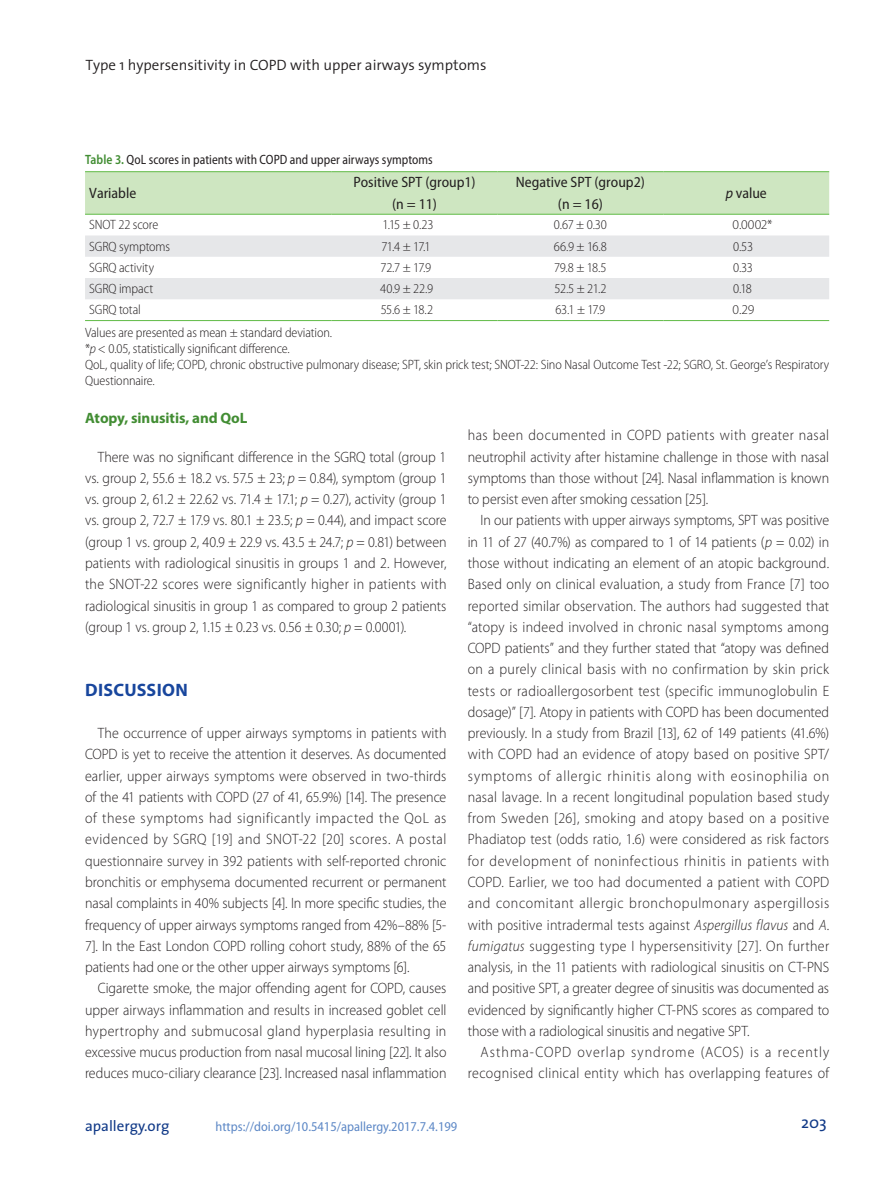
<style>
.page{position:relative;width:893px;height:1191px;background:#fff}
.page>*{position:absolute;margin:0;border:0;box-sizing:border-box;transform-origin:0 0}
._1_파랑색_제목{font:700 18px "Myriad Pro";letter-spacing:.015em;color:#18469d}
.t1{font:16.5px "The Sans";color:#103987}
.본문{font:300 15px/21.3px "Myriad Pro";color:#231f20;text-align:justify;scale:.93 1}
.본문-2{font:300 15px/21.3px "Myriad Pro";letter-spacing:.035em;color:#231f20;text-align:right;scale:.93 1}
.테이블첫줄{font:semi-condensed 15px "Myriad Pro";color:#231f20}
.t2{font:300 15px "The Sans";color:#231f20}
._2_초록색제목{font:700 15px "Myriad Pro";letter-spacing:-.005em;color:#428d33}
.t3{font:15px "The Sans";color:#103987}
.테이블{font:300 semi-condensed 13.5px/16.2px "Myriad Pro";letter-spacing:-.01em;color:#231f20}
.테이블제목{font:semi-condensed 13.5px "Myriad Pro";letter-spacing:.005em;color:#231f20;scale:.93 1}
.t4{font:semi-condensed 13.5px "Myriad Pro";color:#5d88c6}
.테이블-2{font:300 13.5px "Myriad Pro";letter-spacing:-.005em;color:#231f20}
.s1{font-weight:600;color:#428d33}
.s2{font-style:italic;font-stretch:normal}
.s3{font-style:italic}
</style>
<div class="page">
<div style="left:85px;top:172px;width:744px;height:42px;background:#cee6c1"></div>
<svg style="left:85px;top:235px;width:744px;height:64px;fill:#e6e7e9"></svg>
<hr style="left:85px;top:171px;width:247px;height:1px;background:#60bb46">
<hr style="left:85px;top:214px;width:247px;height:1px;background:#60bb46">
<hr style="left:332px;top:171px;width:165px;height:1px;background:#60bb46">
<hr style="left:497px;top:171px;width:166px;height:1px;background:#60bb46">
<hr style="left:663px;top:171px;width:166px;height:1px;background:#60bb46">
<hr style="left:663px;top:214px;width:166px;height:1px;background:#60bb46">
<hr style="left:332px;top:214px;width:165px;height:1px;background:#60bb46">
<hr style="left:497px;top:214px;width:166px;height:1px;background:#60bb46">
<hr style="left:85px;top:320px;width:247px;height:1px;background:#60bb46">
<hr style="left:332px;top:320px;width:165px;height:1px;background:#60bb46">
<hr style="left:497px;top:320px;width:166px;height:1px;background:#60bb46">
<hr style="left:663px;top:320px;width:166px;height:1px;background:#60bb46">
<p class="t2" style="left:85px;top:52px;width:403px">Type 1 hypersensitivity in COPD with upper airways symptoms</p>
<p class="테이블제목" style="left:85px;top:151px;width:375px"><span class="s1">Table 3.</span> QoL scores in patients with COPD and upper airways symptoms</p>
<p class="테이블첫줄" style="left:89px;top:184px;width:48px">Variable</p>
<p class="테이블첫줄" style="left:353px;top:173px;width:124px">Positive SPT (group1)</p>
<p class="테이블첫줄" style="left:516px;top:173px;width:130px">Negative SPT (group2)</p>
<p class="테이블첫줄" style="left:392px;top:194px;width:46px">(n = 11)</p>
<p class="테이블첫줄" style="left:558px;top:194px;width:46px">(n = 16)</p>
<p class="테이블첫줄" style="left:726px;top:184px;width:43px"><span class="s2">p</span> value</p>
<p class="테이블" style="left:89px;top:217px;width:71px">SNOT 22 score</p>
<p class="테이블" style="left:382px;top:217px;width:53px">1.15 ± 0.23</p>
<p class="테이블" style="left:554px;top:217px;width:55px">0.67 ± 0.30</p>
<p class="테이블-2" style="left:733px;top:217px;width:41px">0.0002*</p>
<p class="테이블" style="left:89px;top:238px;width:82px">SGRQ symptoms</p>
<p class="테이블" style="left:381px;top:238px;width:51px">71.4 ± 17.1</p>
<p class="테이블" style="left:554px;top:238px;width:54px">66.9 ± 16.8</p>
<p class="테이블" style="left:733px;top:238px;width:21px">0.53</p>
<p class="테이블" style="left:89px;top:259px;width:66px">SGRQ activity</p>
<p class="테이블" style="left:380px;top:259px;width:52px">72.7 ± 17.9</p>
<p class="테이블" style="left:554px;top:259px;width:54px">79.8 ± 18.5</p>
<p class="테이블" style="left:733px;top:259px;width:21px">0.33</p>
<p class="테이블" style="left:89px;top:280px;width:65px">SGRQ impact</p>
<p class="테이블" style="left:380px;top:280px;width:54px">40.9 ± 22.9</p>
<p class="테이블" style="left:554px;top:280px;width:54px">52.5 ± 21.2</p>
<p class="테이블" style="left:733px;top:280px;width:20px">0.18</p>
<p class="테이블" style="left:89px;top:302px;width:53px">SGRQ total</p>
<p class="테이블" style="left:381px;top:302px;width:54px">55.6 ± 18.2</p>
<p class="테이블" style="left:555px;top:302px;width:51px">63.1 ± 17.9</p>
<p class="테이블-2" style="left:733px;top:302px;width:23px">0.29</p>
<p class="테이블" style="left:85px;top:324px;width:249px">Values are presented as mean ± standard deviation.</p>
<p class="테이블" style="left:85px;top:340px;width:206px">*<span class="s3">p</span> &lt; 0.05, statistically significant difference.</p>
<p class="테이블" style="left:85px;top:356px;width:746px">QoL, quality of life; COPD, chronic obstructive pulmonary disease; SPT, skin prick test; SNOT-22: Sino Nasal Outcome Test -22; SGRO, St. George’s Respiratory<br>Questionnaire.</p>
<p class="_2_초록색제목" style="left:85px;top:408px;width:164px">Atopy, sinusitis, and QoL</p>
<p class="본문" style="left:85px;top:446px;width:390px;text-indent:13px">There was no significant difference in the SGRQ total (group 1 vs. group 2, 55.6 ± 18.2 vs. 57.5 ± 23; <span class="s3">p</span> = 0.84), symptom (group 1 vs. group 2, 61.2 ± 22.62 vs. 71.4 ± 17.1; <span class="s3">p</span> = 0.27), activity (group 1 vs. group 2, 72.7 ± 17.9 vs. 80.1 ± 23.5; <span class="s3">p</span> = 0.44), and impact score (group 1 vs. group 2, 40.9 ± 22.9 vs. 43.5 ± 24.7; <span class="s3">p</span> = 0.81) between patients with radiological sinusitis in groups 1 and 2. However, the SNOT-22 scores were significantly higher in patients with radiological sinusitis in group 1 as compared to group 2 patients (group 1 vs. group 2, 1.15 ± 0.23 vs. 0.56 ± 0.30; <span class="s3">p</span> = 0.0001).</p>
<p class="_1_파랑색_제목" style="left:85px;top:678px;width:104px">DISCUSSION</p>
<p class="본문" style="left:85px;top:722px;width:390px;text-indent:13px">The occurrence of upper airways symptoms in patients with COPD is yet to receive the attention it deserves. As documented earlier, upper airways symptoms were observed in two-thirds of the 41 patients with COPD (27 of 41, 65.9%) [14]. The presence of these symptoms had significantly impacted the QoL as evidenced by SGRQ [19] and SNOT-22 [20] scores. A postal questionnaire survey in 392 patients with self-reported chronic bronchitis or emphysema documented recurrent or permanent nasal complaints in 40% subjects [4]. In more specific studies, the frequency of upper airways symptoms ranged from 42%–88% [5- 7]. In the East London COPD rolling cohort study, 88% of the 65 patients had one or the other upper airways symptoms [6].</p>
<p class="본문" style="left:85px;top:977px;width:390px;text-indent:13px">Cigarette smoke, the major offending agent for COPD, causes upper airways inflammation and results in increased goblet cell hypertrophy and submucosal gland hyperplasia resulting in excessive mucus production from nasal mucosal lining [22]. It also reduces muco-ciliary clearance [23]. Increased nasal inflammation</p>
<p class="본문" style="left:468px;top:424px;width:390px">has been documented in COPD patients with greater nasal neutrophil activity after histamine challenge in those with nasal symptoms than those without [24]. Nasal inflammation is known to persist even after smoking cessation [25].</p>
<p class="본문" style="left:468px;top:509px;width:390px;text-indent:13px">In our patients with upper airways symptoms, SPT was positive in 11 of 27 (40.7%) as compared to 1 of 14 patients (<span class="s3">p</span> = 0.02) in those without indicating an element of an atopic background.<br>Based only on clinical evaluation, a study from France [7] too reported similar observation. The authors had suggested that “atopy is indeed involved in chronic nasal symptoms among COPD patients” and they further stated that “atopy was defined on a purely clinical basis with no confirmation by skin prick tests or radioallergosorbent test (specific immunoglobulin E dosage)” [7]. Atopy in patients with COPD has been documented previously. In a study from Brazil [13], 62 of 149 patients (41.6%) with COPD had an evidence of atopy based on positive SPT/ symptoms of allergic rhinitis along with eosinophilia on nasal lavage. In a recent longitudinal population based study from Sweden [26], smoking and atopy based on a positive Phadiatop test (odds ratio, 1.6) were considered as risk factors for development of noninfectious rhinitis in patients with COPD. Earlier, we too had documented a patient with COPD and concomitant allergic bronchopulmonary aspergillosis with positive intradermal tests against <span class="s3">Aspergillus flavus</span> and <span class="s3">A</span>. <span class="s3">fumigatus</span> suggesting type I hypersensitivity [27]. On further analysis, in the 11 patients with radiological sinusitis on CT-PNS and positive SPT, a greater degree of sinusitis was documented as evidenced by significantly higher CT-PNS scores as compared to those with a radiological sinusitis and negative SPT.</p>
<p class="본문-2" style="left:468px;top:1041px;width:390px">Asthma-COPD overlap syndrome (ACOS) is a recently recognised clinical entity which has overlapping features of</p>
<p class="t3" style="left:85px;top:1113px;width:86px">apallergy.org</p>
<p class="t4" style="left:216px;top:1118px;width:243px">https://doi.org/10.5415/apallergy.2017.7.4.199</p>
<p class="t1" style="left:801px;top:1109px;width:27px">203</p>
</div>
